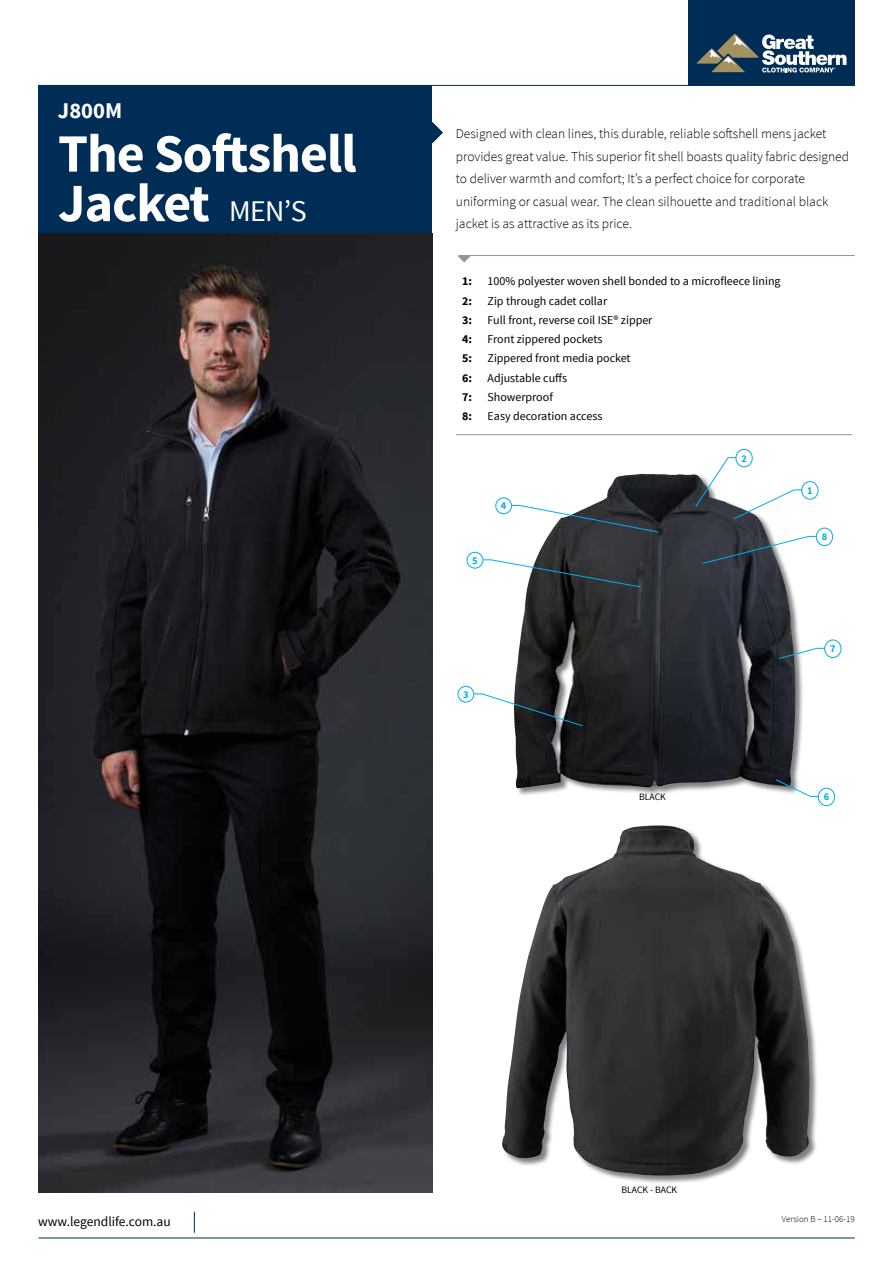
<style>
.page{position:relative;width:893px;height:1263px;background:#fff}
.page>*{position:absolute;margin:0;border:0;box-sizing:border-box;transform-origin:0 0}
.t1{font:700 54px/49.5px "Source Sans Pro";letter-spacing:-.02em;color:#fff}
.t2{font:700 22.5px "Source Sans Pro";color:#fff}
.t3{font:300 13.5px/22.5px "Source Sans Pro";color:#000}
.t4{font:13.5px "Source Sans Pro";color:#000}
.t5{font:12px "Source Sans Pro";color:#000}
.t6{font:700 12px "Source Sans Pro";color:#000}
.t7{font:700 10.35px "Source Sans Pro";color:#00aeef}
.t8{font:9.75px "Source Sans Pro";color:#000}
.t9{font:300 9px "Source Sans Pro";color:#000}
.s1{font-weight:400;font-size:30px}
</style>
<div class="page">
<div style="left:502px;top:825px;width:316px;height:359px;background:#000;opacity:.5"></div>
<img style="left:502px;top:825px;width:265px;height:350px">
<div style="left:514px;top:473px;width:290px;height:323px;background:#000;opacity:.5"></div>
<img style="left:514px;top:474px;width:282px;height:314px">
<div style="left:688px;top:0;width:167px;height:86px;background:#002d56"></div>
<hr style="left:458px;top:255px;width:397px;height:1px;background:#939598">
<hr style="left:38px;top:85px;width:817px;height:1px;background:#002d56">
<hr style="left:38px;top:1237px;width:817px;height:1px;background:#002d56">
<hr style="left:456px;top:434px;width:396px;height:1px;background:#939598">
<svg style="left:194px;top:1212px;width:1px;height:21px"></svg>
<svg style="left:458px;top:256px;width:13px;height:6px"></svg>
<svg style="left:432px;top:122px;width:11px;height:21px"></svg>
<div style="left:458px;top:686px;width:16px;height:16px;border:1px solid #00aeef;border-radius:50%"></div>
<svg style="left:473px;top:693px;width:110px;height:34px"></svg>
<div style="left:495px;top:497px;width:17px;height:17px;border:1px solid #00aeef;border-radius:50%"></div>
<svg style="left:511px;top:505px;width:148px;height:28px"></svg>
<div style="left:467px;top:552px;width:16px;height:16px;border:1px solid #00aeef;border-radius:50%"></div>
<svg style="left:482px;top:559px;width:159px;height:29px"></svg>
<div style="left:38px;top:85px;width:394px;height:149px;background:#002d56"></div>
<div style="left:801px;top:481px;width:17px;height:18px;border:1px solid #00aeef;border-radius:50%"></div>
<div style="left:824px;top:640px;width:17px;height:18px;border:1px solid #00aeef;border-radius:50%"></div>
<svg style="left:778px;top:647px;width:48px;height:12px"></svg>
<div style="left:816px;top:528px;width:17px;height:18px;border:1px solid #00aeef;border-radius:50%"></div>
<svg style="left:702px;top:536px;width:115px;height:28px"></svg>
<div style="left:818px;top:788px;width:17px;height:18px;border:1px solid #00aeef;border-radius:50%"></div>
<svg style="left:775px;top:779px;width:44px;height:18px"></svg>
<div style="left:735px;top:449px;width:18px;height:18px;border:1px solid #00aeef;border-radius:50%"></div>
<svg style="left:695px;top:457px;width:108px;height:63px"></svg>
<img style="left:38px;top:234px;width:394px;height:959px">
<svg style="left:697px;top:34px;width:149px;height:38px"></svg>
<h2 class="t2" style="left:58px;top:96px;width:66px">J800M</h2>
<h1 class="t1" style="left:58px;top:131px;width:300px">The Softshell<br>Jacket <span class="s1">MEN’S</span></h1>
<p class="t3" style="left:456px;top:123px;width:395px">Designed with clean lines, this durable, reliable softshell mens jacket provides great value. This superior fit shell boasts quality fabric designed to deliver warmth and comfort; It’s a perfect choice for corporate uniforming or casual wear. The clean silhouette and traditional black jacket is as attractive as its price.</p>
<p class="t6" style="left:462px;top:274px;width:11px">1:</p>
<p class="t5" style="left:488px;top:274px;width:294px">100% polyester woven shell bonded to a microfleece lining</p>
<p class="t6" style="left:462px;top:293px;width:11px">2:</p>
<p class="t5" style="left:488px;top:293px;width:121px">Zip through cadet collar</p>
<p class="t6" style="left:462px;top:312px;width:11px">3:</p>
<p class="t5" style="left:488px;top:312px;width:166px">Full front, reverse coil ISE® zipper</p>
<p class="t6" style="left:462px;top:331px;width:11px">4:</p>
<p class="t5" style="left:488px;top:332px;width:116px">Front zippered pockets</p>
<p class="t6" style="left:462px;top:351px;width:11px">5:</p>
<p class="t5" style="left:488px;top:351px;width:145px">Zippered front media pocket</p>
<p class="t6" style="left:462px;top:370px;width:11px">6:</p>
<p class="t5" style="left:488px;top:370px;width:81px">Adjustable cuffs</p>
<p class="t6" style="left:462px;top:389px;width:11px">7:</p>
<p class="t5" style="left:488px;top:389px;width:67px">Showerproof</p>
<p class="t6" style="left:462px;top:408px;width:11px">8:</p>
<p class="t5" style="left:488px;top:409px;width:116px">Easy decoration access</p>
<p class="t7" style="left:472px;top:554px;width:7px">5</p>
<p class="t7" style="left:501px;top:499px;width:7px">4</p>
<p class="t7" style="left:463px;top:688px;width:7px">3</p>
<p class="t8" style="left:639px;top:791px;width:28px">BLACK</p>
<p class="t7" style="left:741px;top:451px;width:7px">2</p>
<p class="t7" style="left:807px;top:484px;width:7px">1</p>
<p class="t7" style="left:822px;top:530px;width:7px">8</p>
<p class="t7" style="left:830px;top:642px;width:7px">7</p>
<p class="t7" style="left:824px;top:790px;width:7px">6</p>
<p class="t4" style="left:38px;top:1213px;width:134px">www.legendlife.com.au</p>
<p class="t8" style="left:622px;top:1183px;width:57px">BLACK - BACK</p>
<p class="t9" style="left:782px;top:1214px;width:74px">Version B – 11-06-19</p>
</div>
